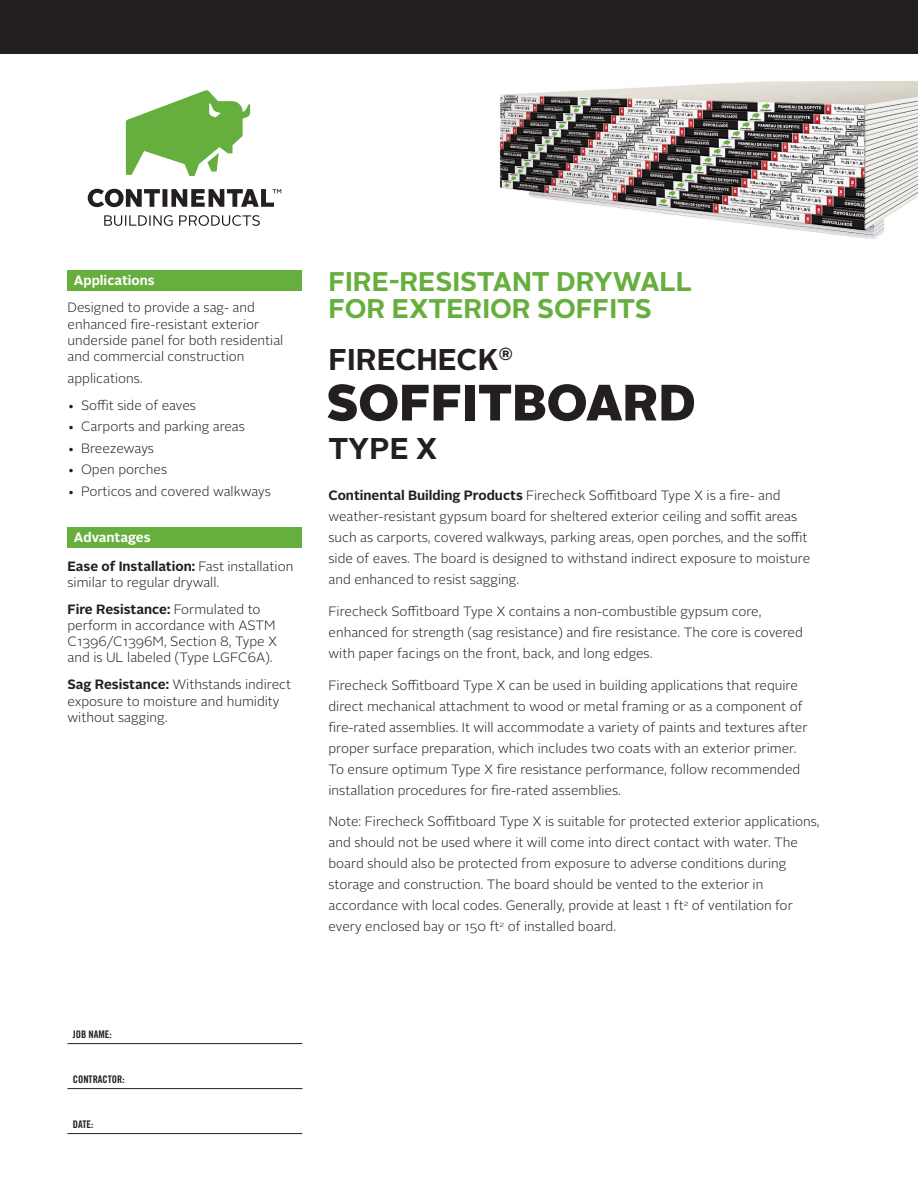
<style>
.page{position:relative;width:918px;height:1188px;background:#fff}
.page>*{position:absolute;margin:0;border:0;box-sizing:border-box;transform-origin:0 0}
.t1{font:900 51px "Alright Sans";color:#231f20}
.t2{font:700 30px "Alright Sans";color:#231f20}
.t3{font:700 27px/27px "Alright Sans";color:#66ae3d}
.t4{font:300 13.5px/21px "Alright Sans";color:#231f20}
.t5{font:700 13.5px "Alright Sans";color:#fff}
.t6{font:10.5px "Trade Gothic Bold Cond Twenty";color:#231f20}
.s1{font-weight:700}
</style>
<div class="page">
<img style="left:499px;top:81px;width:419px;height:158px">
<div style="left:68px;top:270px;width:234px;height:20px;background:#66ae3d"></div>
<div style="left:68px;top:528px;width:234px;height:20px;background:#66ae3d"></div>
<hr style="left:68px;top:1043px;width:234px;height:1px;background:#231f20">
<hr style="left:68px;top:1088px;width:234px;height:1px;background:#231f20">
<hr style="left:68px;top:1133px;width:234px;height:1px;background:#231f20">
<div style="left:0;top:0;width:918px;height:54px;background:#231f20"></div>
<svg style="left:104px;top:215px;width:156px;height:11px"></svg>
<svg style="left:88px;top:189px;width:193px;height:18px"></svg>
<svg style="left:126px;top:90px;width:124px;height:86px"></svg>
<p class="t5" style="left:74px;top:271px;width:82px">Applications</p>
<p class="t4" style="left:68px;top:300px;width:217px;line-height:16.2px">Designed to provide a sag- and enhanced fire-resistant exterior underside panel for both residential and commercial construction</p>
<p class="t4" style="left:68px;top:368px;width:77px">applications.</p>
<p class="t4" style="left:68px;top:395px;width:130px">• Soffit side of eaves</p>
<p class="t4" style="left:68px;top:416px;width:179px">• Carports and parking areas</p>
<p class="t4" style="left:68px;top:438px;width:88px">• Breezeways</p>
<p class="t4" style="left:68px;top:459px;width:101px">• Open porches</p>
<p class="t4" style="left:68px;top:481px;width:205px">• Porticos and covered walkways</p>
<p class="t5" style="left:74px;top:528px;width:78px">Advantages</p>
<p class="t4" style="left:68px;top:558px;width:227px;line-height:16.2px"><span class="s1">Ease of Installation:</span> Fast installation similar to regular drywall.</p>
<p class="t4" style="left:68px;top:601px;width:211px;line-height:16.2px"><span class="s1">Fire Resistance:</span> Formulated to perform in accordance with ASTM<br>C1396/C1396M, Section 8, Type X and is UL labeled (Type LGFC6A).</p>
<p class="t4" style="left:68px;top:677px;width:225px;line-height:16.2px"><span class="s1">Sag Resistance:</span> Withstands indirect exposure to moisture and humidity without sagging.</p>
<p class="t3" style="left:328px;top:268px;width:365px">FIRE-RESISTANT DRYWALL<br>FOR EXTERIOR SOFFITS</p>
<p class="t2" style="left:328px;top:339px;width:186px">FIRECHECK<sup>®</sup></p>
<p class="t1" style="left:326px;top:366px;width:371px">SOFFITBOARD</p>
<p class="t2" style="left:328px;top:427px;width:111px">TYPE X</p>
<p class="t4" style="left:328px;top:485px;width:483px"><span class="s1">Continental Building Products</span> Firecheck Soffitboard Type X is a fire- and weather-resistant gypsum board for sheltered exterior ceiling and soffit areas such as carports, covered walkways, parking areas, open porches, and the soffit side of eaves. The board is designed to withstand indirect exposure to moisture and enhanced to resist sagging.</p>
<p class="t4" style="left:328px;top:601px;width:476px">Firecheck Soffitboard Type X contains a non-combustible gypsum core, enhanced for strength (sag resistance) and fire resistance. The core is covered with paper facings on the front, back, and long edges.</p>
<p class="t4" style="left:328px;top:675px;width:481px">Firecheck Soffitboard Type X can be used in building applications that require direct mechanical attachment to wood or metal framing or as a component of fire-rated assemblies. It will accommodate a variety of paints and textures after proper surface preparation, which includes two coats with an exterior primer.<br>To ensure optimum Type X fire resistance performance, follow recommended installation procedures for fire-rated assemblies.</p>
<p class="t4" style="left:328px;top:811px;width:493px">Note: Firecheck Soffitboard Type X is suitable for protected exterior applications, and should not be used where it will come into direct contact with water. The board should also be protected from exposure to adverse conditions during storage and construction. The board should be vented to the exterior in accordance with local codes. Generally, provide at least 1 ft<sup>2</sup> of ventilation for every enclosed bay or 150 ft<sup>2</sup> of installed board.</p>
<p class="t6" style="left:73px;top:1028px;width:41px">JOB NAME:</p>
<p class="t6" style="left:73px;top:1073px;width:53px">CONTRACTOR:</p>
<p class="t6" style="left:73px;top:1118px;width:22px">DATE:</p>
</div>
